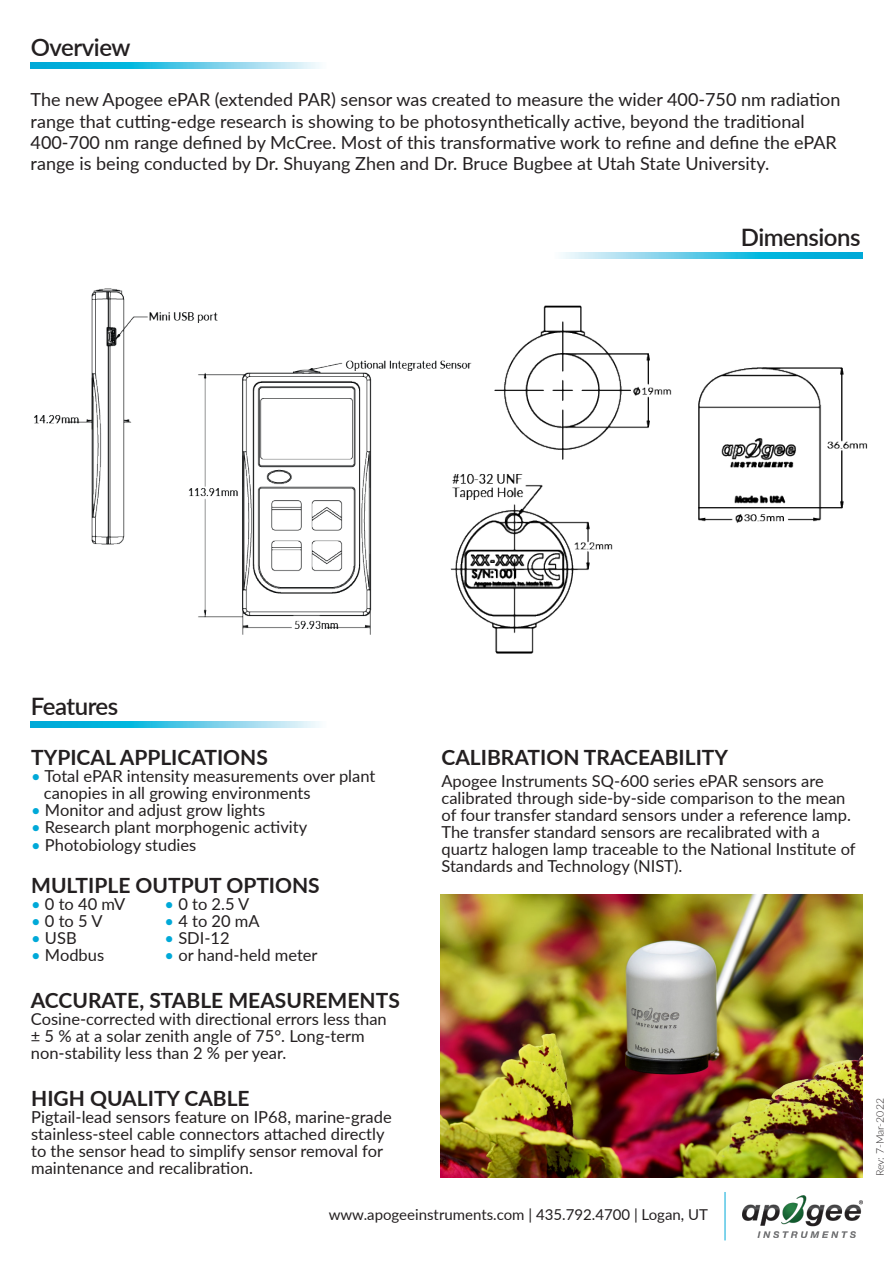
<style>
.page{position:relative;width:893px;height:1263px;background:#fff}
.page>*{position:absolute;margin:0;border:0;box-sizing:border-box;transform-origin:0 0}
.Tech_data_title{font:600 24px "Lato";letter-spacing:-.02em;color:#231f20}
.Normal_text_left{font:700 21px "Lato";color:#231f20}
.Normal_text_left-2{font:18px/21.3px "Lato";color:#231f20}
.Normal_text_left-3{font:16.5px/17px "Lato";color:#231f20}
.Normal_text{font:16.5px "Lato";color:#231f20}
.Normal_text_left-4{font:15px "Lato";color:#231f20}
.Normal_text_left-5{font:300 10.5px "Lato";color:#231f20}
.s1{color:#00a9d8}
</style>
<div class="page">
<img style="left:742px;top:1195px;width:120px;height:42px">
<hr style="left:725px;top:1192px;width:1px;height:48px;background:#00a9d8">
<svg style="left:31px;top:722px;width:289px;height:5px"></svg>
<svg style="left:561px;top:252px;width:301px;height:6px;background:#55c8e6"></svg>
<svg style="left:31px;top:62px;width:289px;height:6px;background:#55c8e6"></svg>
<img style="left:34px;top:288px;width:183px;height:257px">
<img style="left:186px;top:360px;width:285px;height:274px">
<img style="left:494px;top:306px;width:178px;height:153px">
<img style="left:450px;top:473px;width:163px;height:180px">
<img style="left:698px;top:368px;width:170px;height:155px">
<img style="left:441px;top:894px;width:421px;height:284px">
<p class="Tech_data_title" style="left:31px;top:29px;width:101px">Overview</p>
<p class="Normal_text_left-2" style="left:31px;top:88px;width:811px">The new Apogee ePAR (extended PAR) sensor was created to measure the wider 400-750 nm radiation range that cutting-edge research is showing to be photosynthetically active, beyond the traditional 400-700 nm range defined by McCree. Most of this transformative work to refine and define the ePAR range is being conducted by Dr. Shuyang Zhen and Dr. Bruce Bugbee at Utah State University.</p>
<p class="Tech_data_title" style="left:741px;top:219px;width:121px">Dimensions</p>
<p class="Tech_data_title" style="left:31px;top:689px;width:89px">Features</p>
<p class="Normal_text_left" style="left:31px;top:742px;width:238px">TYPICAL APPLICATIONS</p>
<p class="Normal_text" style="left:31px;top:765px;width:346px"><span class="s1">•</span> Total ePAR intensity measurements over plant</p>
<p class="Normal_text" style="left:44px;top:782px;width:268px">canopies in all growing environments</p>
<p class="Normal_text" style="left:31px;top:799px;width:236px"><span class="s1">•</span> Monitor and adjust grow lights</p>
<p class="Normal_text" style="left:31px;top:816px;width:278px"><span class="s1">•</span> Research plant morphogenic activity</p>
<p class="Normal_text" style="left:31px;top:833px;width:167px"><span class="s1">•</span> Photobiology studies</p>
<p class="Normal_text_left" style="left:31px;top:870px;width:290px">MULTIPLE OUTPUT OPTIONS</p>
<p class="Normal_text_left-3" style="left:31px;top:895px;width:96px"><span class="s1">•</span> 0 to 40 mV</p>
<p class="Normal_text_left-3" style="left:165px;top:895px;width:86px"><span class="s1">•</span> 0 to 2.5 V</p>
<p class="Normal_text" style="left:31px;top:909px;width:73px"><span class="s1">•</span> 0 to 5 V</p>
<p class="Normal_text" style="left:165px;top:909px;width:97px"><span class="s1">•</span> 4 to 20 mA</p>
<p class="Normal_text" style="left:31px;top:926px;width:47px"><span class="s1">•</span> USB</p>
<p class="Normal_text" style="left:165px;top:926px;width:67px"><span class="s1">•</span> SDI-12</p>
<p class="Normal_text_left-3" style="left:31px;top:946px;width:75px"><span class="s1">•</span> Modbus</p>
<p class="Normal_text_left-3" style="left:165px;top:946px;width:155px"><span class="s1">•</span> or hand-held meter</p>
<p class="Normal_text_left" style="left:31px;top:985px;width:370px">ACCURATE, STABLE MEASUREMENTS</p>
<p class="Normal_text_left-3" style="left:31px;top:1010px;width:357px">Cosine-corrected with directional errors less than ± 5 % at a solar zenith angle of 75°. Long-term non-stability less than 2 % per year.</p>
<p class="Normal_text_left" style="left:31px;top:1082px;width:220px">HIGH QUALITY CABLE</p>
<p class="Normal_text_left-3" style="left:31px;top:1107px;width:362px">Pigtail-lead sensors feature on IP68, marine-grade stainless-steel cable connectors attached directly to the sensor head to simplify sensor removal for maintenance and recalibration.</p>
<p class="Normal_text_left" style="left:441px;top:742px;width:288px">CALIBRATION TRACEABILITY</p>
<p class="Normal_text_left-3" style="left:441px;top:771px;width:416px">Apogee Instruments SQ-600 series ePAR sensors are calibrated through side-by-side comparison to the mean of four transfer standard sensors under a reference lamp.<br>The transfer standard sensors are recalibrated with a quartz halogen lamp traceable to the National Institute of Standards and Technology (NIST).</p>
<p class="Normal_text_left-4" style="left:329px;top:1204px;width:381px">www.apogeeinstruments.com | 435.792.4700 | Logan, UT</p>
<p class="Normal_text_left-5" style="left:873px;top:1176px;width:80px;rotate:-90deg">Rev: 7-Mar-2022</p>
</div>
